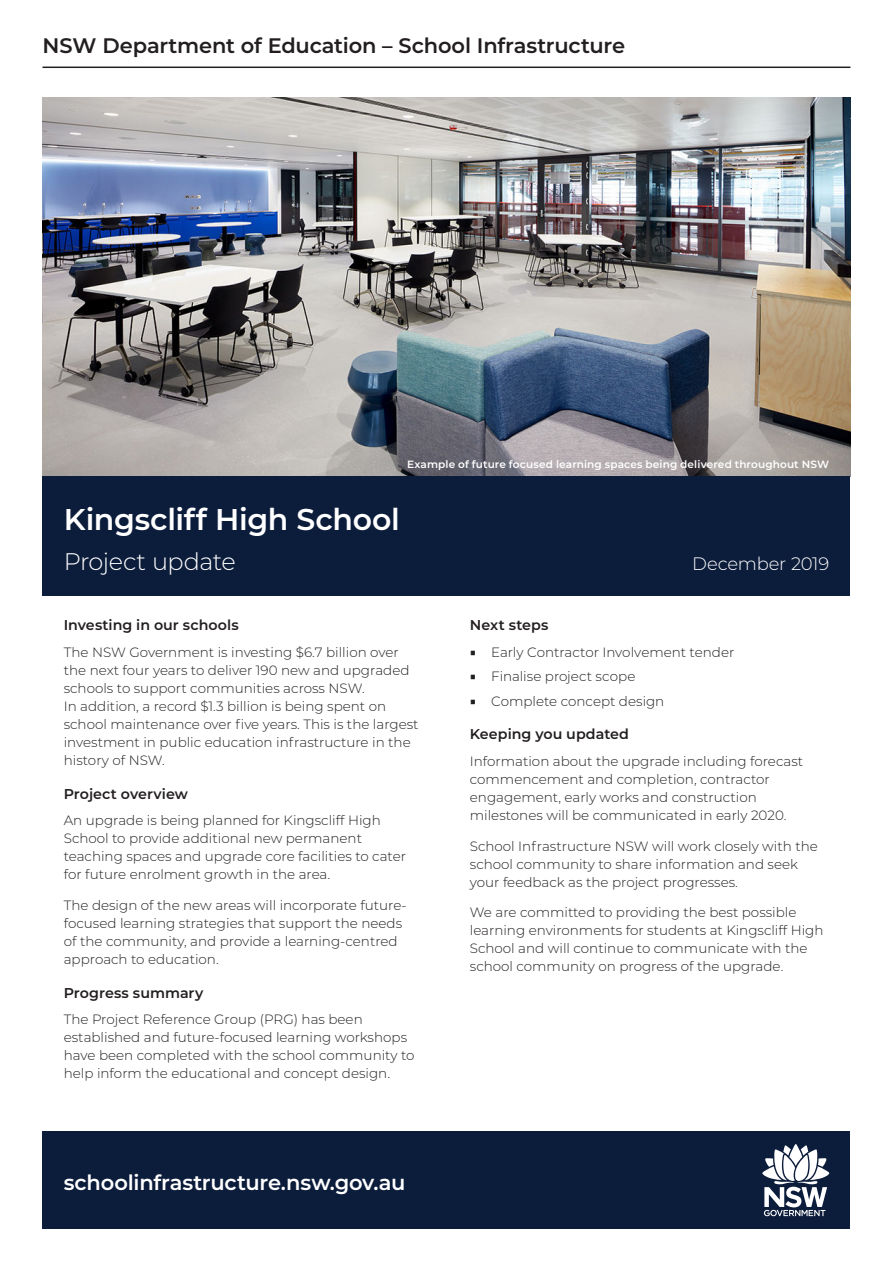
<style>
.page{position:relative;width:893px;height:1263px;background:#fff}
.page>*{position:absolute;margin:0;border:0;box-sizing:border-box;transform-origin:0 0}
.Info_pack_title_smal{font:600 30px "Montserrat";letter-spacing:-.01em;color:#fff}
.Info_pack_intro{font:300 24px "Montserrat";letter-spacing:-.02em;color:#fff}
.t1{font:600 21px "Montserrat";letter-spacing:-.01em;color:#231f20}
.t2{font:600 21px "Montserrat";letter-spacing:-.01em;color:#fff}
.Info_pack_intro-2{font:300 18px "Montserrat";letter-spacing:-.015em;color:#fff}
.Heading_3{font:600 14.25px "Montserrat";color:#231f20}
.Body_light_9_12{font:300 13.5px/18px "Montserrat";color:#231f20}
.t3{font:600 10.5px "Montserrat";letter-spacing:.015em;color:#fff}
.s1{font-size:11.55px}
</style>
<div class="page">
<div style="left:43px;top:1131px;width:807px;height:98px;background:#0c1c3b"></div>
<hr style="left:43px;top:67px;width:807px;height:1px;background:#231f20">
<svg style="left:762px;top:1144px;width:67px;height:72px"></svg>
<img style="left:43px;top:98px;width:807px;height:378px">
<div style="left:43px;top:476px;width:807px;height:119px;background:#0c1c3b"></div>
<h3 class="t1" style="left:43px;top:31px;width:584px">NSW Department of Education – School Infrastructure</h3>
<p class="t3" style="left:407px;top:457px;width:424px">Example of future focused learning spaces being delivered throughout NSW</p>
<p class="Info_pack_title_smal" style="left:64px;top:498px;width:338px">Kingscliff High School</p>
<p class="Info_pack_intro" style="left:64px;top:545px;width:173px">Project update</p>
<p class="Info_pack_intro-2" style="left:692px;top:552px;width:139px">December 2019</p>
<p class="Heading_3" style="left:64px;top:615px;width:176px">Investing in our schools</p>
<p class="Body_light_9_12" style="left:64px;top:643px;width:356px">The NSW Government is investing $6.7 billion over the next four years to deliver 190 new and upgraded schools to support communities across NSW.<br>In addition, a record $1.3 billion is being spent on school maintenance over five years. This is the largest investment in public education infrastructure in the history of NSW.</p>
<p class="Heading_3" style="left:64px;top:783px;width:126px">Project overview</p>
<p class="Body_light_9_12" style="left:64px;top:811px;width:344px">An upgrade is being planned for Kingscliff High School to provide additional new permanent teaching spaces and upgrade core facilities to cater for future enrolment growth in the area.</p>
<p class="Body_light_9_12" style="left:64px;top:896px;width:344px">The design of the new areas will incorporate future&shy;focused learning strategies that support the needs of the community, and provide a learning-centred approach to education.</p>
<p class="Heading_3" style="left:64px;top:982px;width:141px">Progress summary</p>
<p class="Body_light_9_12" style="left:64px;top:1010px;width:352px">The Project Reference Group (PRG) has been established and future-focused learning workshops have been completed with the school community to help inform the educational and concept design.</p>
<h3 class="t2" style="left:64px;top:1168px;width:343px">schoolinfrastructure.nsw.gov.au</h3>
<p class="Heading_3" style="left:470px;top:615px;width:80px">Next steps</p>
<p class="Body_light_9_12" style="left:470px;top:643px;width:266px"><span class="s1">■</span> Early Contractor Involvement tender</p>
<p class="Body_light_9_12" style="left:470px;top:667px;width:167px"><span class="s1">■</span> Finalise project scope</p>
<p class="Body_light_9_12" style="left:470px;top:691px;width:196px"><span class="s1">■</span> Complete concept design</p>
<p class="Heading_3" style="left:470px;top:724px;width:161px">Keeping you updated</p>
<p class="Body_light_9_12" style="left:470px;top:752px;width:335px">Information about the upgrade including forecast commencement and completion, contractor engagement, early works and construction milestones will be communicated in early 2020.</p>
<p class="Body_light_9_12" style="left:470px;top:836px;width:349px">School Infrastructure NSW will work closely with the school community to share information and seek your feedback as the project progresses.</p>
<p class="Body_light_9_12" style="left:470px;top:903px;width:355px">We are committed to providing the best possible learning environments for students at Kingscliff High School and will continue to communicate with the school community on progress of the upgrade.</p>
</div>
